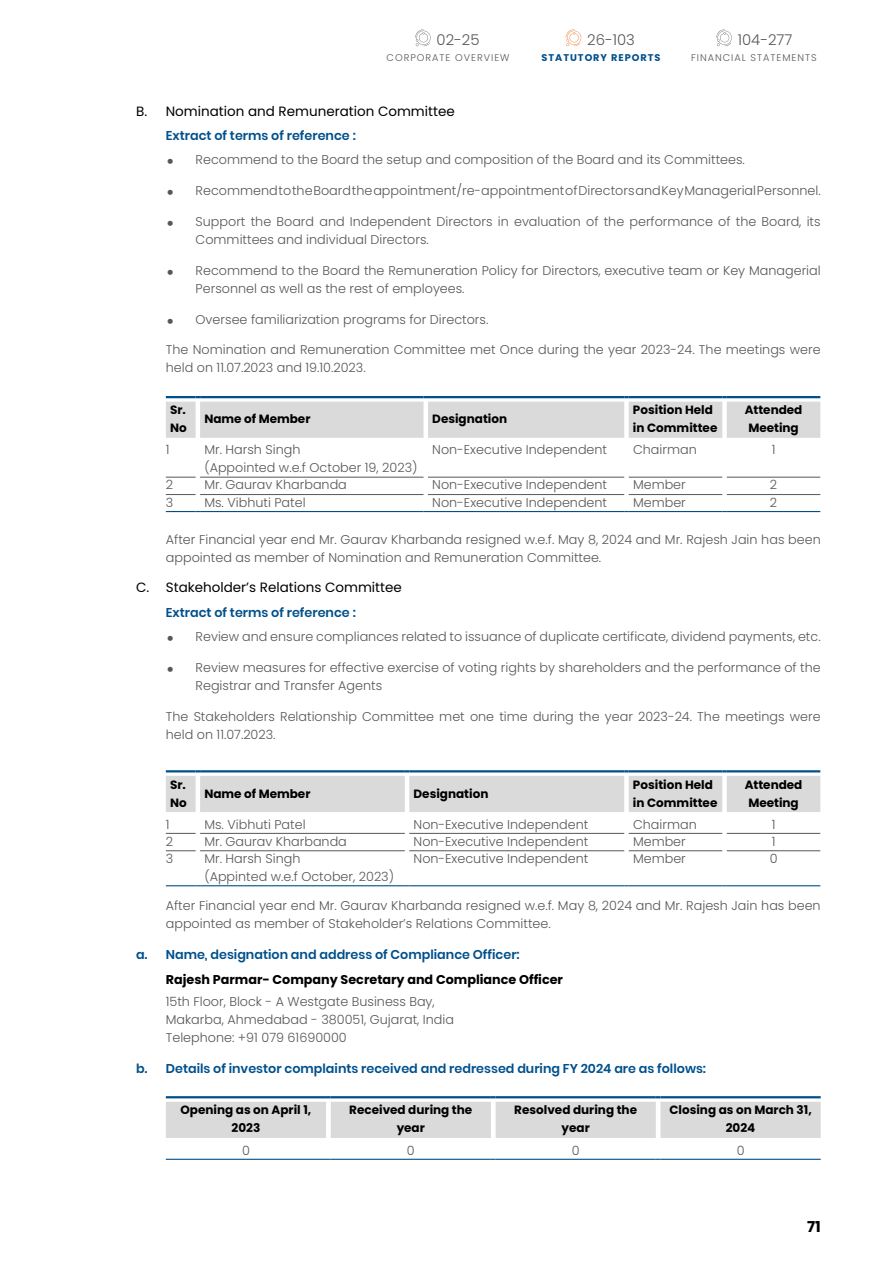
<style>
.page{position:relative;width:893px;height:1263px;background:#fff}
.page>*{position:absolute;margin:0;border:0;box-sizing:border-box;transform-origin:0 0}
.t1{font:700 15px "Poppins";color:#000}
.t2{font:300 14.85px "Poppins";color:#575756}
.t3{font:13.5px "Poppins";color:#000}
.t4{font:300 12.75px/18px "Poppins";color:#575756}
.t5{font:600 12.75px "Poppins";color:#00508c}
.t6{font:700 12.75px "Poppins";color:#000}
.t7{font:700 12px/18px "Poppins";color:#000;text-align:center}
.t8{font:300 9.75px "Poppins";letter-spacing:.1em;color:#575756}
.t9{font:700 9.75px "Poppins";letter-spacing:.1em;color:#00508c}
</style>
<div class="page">
<hr style="left:166px;top:477px;width:30px;height:1px;background:#575756">
<hr style="left:200px;top:477px;width:223px;height:1px;background:#575756">
<hr style="left:428px;top:477px;width:196px;height:1px;background:#575756">
<hr style="left:629px;top:477px;width:93px;height:1px;background:#575756">
<hr style="left:727px;top:477px;width:93px;height:1px;background:#575756">
<hr style="left:166px;top:494px;width:30px;height:1px;background:#575756">
<hr style="left:200px;top:494px;width:223px;height:1px;background:#575756">
<hr style="left:428px;top:494px;width:196px;height:1px;background:#575756">
<hr style="left:629px;top:494px;width:93px;height:1px;background:#575756">
<hr style="left:727px;top:494px;width:93px;height:1px;background:#575756">
<hr style="left:166px;top:511px;width:30px;height:1px;background:#00508c">
<hr style="left:200px;top:511px;width:223px;height:1px;background:#00508c">
<hr style="left:428px;top:511px;width:196px;height:1px;background:#00508c">
<hr style="left:629px;top:511px;width:93px;height:1px;background:#00508c">
<hr style="left:727px;top:511px;width:93px;height:1px;background:#00508c">
<svg style="left:166px;top:396px;width:654px;height:42px"></svg>
<hr style="left:727px;top:396px;width:93px;height:2px;background:#00508c">
<hr style="left:166px;top:833px;width:30px;height:1px;background:#575756">
<hr style="left:200px;top:833px;width:205px;height:1px;background:#575756">
<hr style="left:409px;top:833px;width:215px;height:1px;background:#575756">
<hr style="left:629px;top:833px;width:93px;height:1px;background:#575756">
<hr style="left:727px;top:833px;width:93px;height:1px;background:#575756">
<hr style="left:166px;top:850px;width:30px;height:1px;background:#575756">
<hr style="left:200px;top:850px;width:205px;height:1px;background:#575756">
<hr style="left:409px;top:850px;width:215px;height:1px;background:#575756">
<hr style="left:629px;top:850px;width:93px;height:1px;background:#575756">
<hr style="left:727px;top:850px;width:93px;height:1px;background:#575756">
<hr style="left:166px;top:885px;width:30px;height:1px;background:#00508c">
<hr style="left:200px;top:885px;width:205px;height:1px;background:#00508c">
<hr style="left:409px;top:885px;width:215px;height:1px;background:#00508c">
<hr style="left:629px;top:885px;width:93px;height:1px;background:#00508c">
<hr style="left:727px;top:885px;width:93px;height:1px;background:#00508c">
<svg style="left:166px;top:770px;width:654px;height:42px"></svg>
<hr style="left:727px;top:770px;width:93px;height:2px;background:#00508c">
<hr style="left:166px;top:1159px;width:160px;height:1px;background:#00508c">
<hr style="left:331px;top:1159px;width:160px;height:1px;background:#00508c">
<hr style="left:496px;top:1159px;width:160px;height:1px;background:#00508c">
<hr style="left:660px;top:1159px;width:161px;height:1px;background:#00508c">
<svg style="left:166px;top:1096px;width:655px;height:42px"></svg>
<hr style="left:660px;top:1096px;width:161px;height:2px;background:#00508c">
<svg style="left:415px;top:29px;width:16px;height:17px"></svg>
<svg style="left:566px;top:29px;width:15px;height:17px"></svg>
<svg style="left:716px;top:29px;width:16px;height:17px"></svg>
<p class="t2" style="left:437px;top:31px;width:44px">02-25</p>
<p class="t2" style="left:587px;top:31px;width:49px">26-103</p>
<p class="t2" style="left:738px;top:31px;width:56px">104-277</p>
<p class="t8" style="left:387px;top:52px;width:125px">CORPORATE OVERVIEW</p>
<p class="t9" style="left:541px;top:52px;width:121px">STATUTORY REPORTS</p>
<p class="t8" style="left:691px;top:52px;width:127px">FINANCIAL STATEMENTS</p>
<p class="t3" style="left:136px;top:103px;width:320px">B. Nomination and Remuneration Committee</p>
<p class="t5" style="left:166px;top:128px;width:191px">Extract of terms of reference :</p>
<p class="t4" style="left:196px;top:151px;width:551px">Recommend to the Board the setup and composition of the Board and its Committees.</p>
<p class="t4" style="left:196px;top:182px;width:627px">Recommend to the Board the appointment/re-appointment of Directors and Key Managerial Personnel.</p>
<p class="t4" style="left:196px;top:213px;width:627px">Support the Board and Independent Directors in evaluation of the performance of the Board, its<br>Committees and individual Directors.</p>
<p class="t4" style="left:196px;top:261px;width:627px">Recommend to the Board the Remuneration Policy for Directors, executive team or Key Managerial<br>Personnel as well as the rest of employees.</p>
<p class="t4" style="left:196px;top:310px;width:294px">Oversee familiarization programs for Directors.</p>
<p class="t4" style="left:166px;top:341px;width:656px">The Nomination and Remuneration Committee met Once during the year 2023-24. The meetings were held on 11.07.2023 and 19.10.2023.</p>
<p class="t7" style="left:170px;top:401px;width:18px;text-align:left">Sr.<br>No</p>
<p class="t7" style="left:204px;top:410px;width:108px">Name of Member</p>
<p class="t7" style="left:432px;top:410px;width:76px">Designation</p>
<p class="t7" style="left:633px;top:401px;width:86px;text-align:left">Position Held in Committee</p>
<p class="t7" style="left:745px;top:401px;width:59px">Attended<br>Meeting</p>
<p class="t4" style="left:166px;top:441px;width:5px">1</p>
<p class="t4" style="left:204px;top:441px;width:215px">Mr. Harsh Singh<br>(Appointed w.e.f October 19, 2023)</p>
<p class="t4" style="left:432px;top:441px;width:176px">Non-Executive Independent</p>
<p class="t4" style="left:633px;top:441px;width:65px">Chairman</p>
<p class="t4" style="left:772px;top:441px;width:5px">1</p>
<p class="t4" style="left:166px;top:476px;width:9px">2</p>
<p class="t4" style="left:204px;top:476px;width:144px">Mr. Gaurav Kharbanda</p>
<p class="t4" style="left:432px;top:476px;width:176px">Non-Executive Independent</p>
<p class="t4" style="left:633px;top:476px;width:54px">Member</p>
<p class="t4" style="left:770px;top:476px;width:9px">2</p>
<p class="t4" style="left:166px;top:493px;width:9px">3</p>
<p class="t4" style="left:204px;top:493px;width:103px">Ms. Vibhuti Patel</p>
<p class="t4" style="left:432px;top:493px;width:176px">Non-Executive Independent</p>
<p class="t4" style="left:633px;top:493px;width:54px">Member</p>
<p class="t4" style="left:770px;top:493px;width:9px">2</p>
<p class="t4" style="left:166px;top:530px;width:656px">After Financial year end Mr. Gaurav Kharbanda resigned w.e.f. May 8, 2024 and Mr. Rajesh Jain has been appointed as member of Nomination and Remuneration Committee.</p>
<p class="t3" style="left:136px;top:580px;width:267px">C. Stakeholder’s Relations Committee</p>
<p class="t5" style="left:166px;top:605px;width:191px">Extract of terms of reference :</p>
<p class="t4" style="left:196px;top:628px;width:627px">Review and ensure compliances related to issuance of duplicate certificate, dividend payments, etc.</p>
<p class="t4" style="left:196px;top:658px;width:627px">Review measures for effective exercise of voting rights by shareholders and the performance of the<br>Registrar and Transfer Agents</p>
<p class="t4" style="left:166px;top:707px;width:656px">The Stakeholders Relationship Committee met one time during the year 2023-24. The meetings were held on 11.07.2023.</p>
<p class="t7" style="left:170px;top:775px;width:18px;text-align:left">Sr.<br>No</p>
<p class="t7" style="left:204px;top:784px;width:108px">Name of Member</p>
<p class="t7" style="left:414px;top:784px;width:76px">Designation</p>
<p class="t7" style="left:633px;top:775px;width:86px;text-align:left">Position Held in Committee</p>
<p class="t7" style="left:745px;top:775px;width:59px">Attended<br>Meeting</p>
<p class="t4" style="left:166px;top:815px;width:5px">1</p>
<p class="t4" style="left:204px;top:815px;width:103px">Ms. Vibhuti Patel</p>
<p class="t4" style="left:414px;top:815px;width:176px">Non-Executive Independent</p>
<p class="t4" style="left:633px;top:815px;width:65px">Chairman</p>
<p class="t4" style="left:772px;top:815px;width:5px">1</p>
<p class="t4" style="left:166px;top:832px;width:9px">2</p>
<p class="t4" style="left:204px;top:832px;width:144px">Mr. Gaurav Kharbanda</p>
<p class="t4" style="left:414px;top:832px;width:176px">Non-Executive Independent</p>
<p class="t4" style="left:633px;top:832px;width:54px">Member</p>
<p class="t4" style="left:772px;top:832px;width:5px">1</p>
<p class="t4" style="left:166px;top:850px;width:9px">3</p>
<p class="t4" style="left:204px;top:850px;width:191px">Mr. Harsh Singh<br>(Appinted w.e.f October, 2023)</p>
<p class="t4" style="left:414px;top:850px;width:176px">Non-Executive Independent</p>
<p class="t4" style="left:633px;top:850px;width:54px">Member</p>
<p class="t4" style="left:770px;top:850px;width:9px">0</p>
<p class="t4" style="left:166px;top:897px;width:656px">After Financial year end Mr. Gaurav Kharbanda resigned w.e.f. May 8, 2024 and Mr. Rajesh Jain has been appointed as member of Stakeholder’s Relations Committee.</p>
<p class="t5" style="left:136px;top:947px;width:385px">a. Name, designation and address of Compliance Officer:</p>
<p class="t6" style="left:166px;top:972px;width:399px">Rajesh Parmar- Company Secretary and Compliance Officer</p>
<p class="t4" style="left:166px;top:992px;width:290px">15th Floor, Block - A Westgate Business Bay,<br>Makarba, Ahmedabad - 380051, Gujarat, India<br>Telephone: +91 079 61690000</p>
<p class="t5" style="left:136px;top:1061px;width:571px">b. Details of investor complaints received and redressed during FY 2024 are as follows:</p>
<p class="t7" style="left:181px;top:1101px;width:132px">Opening as on April 1,<br>2023</p>
<p class="t7" style="left:349px;top:1101px;width:125px">Received during the year</p>
<p class="t7" style="left:514px;top:1101px;width:124px">Resolved during the year</p>
<p class="t7" style="left:669px;top:1101px;width:144px">Closing as on March 31,<br>2024</p>
<p class="t4" style="left:242px;top:1141px;width:9px">0</p>
<p class="t4" style="left:407px;top:1141px;width:9px">0</p>
<p class="t4" style="left:572px;top:1141px;width:9px">0</p>
<p class="t4" style="left:737px;top:1141px;width:9px">0</p>
<p class="t1" style="left:807px;top:1218px;width:15px">71</p>
</div>
